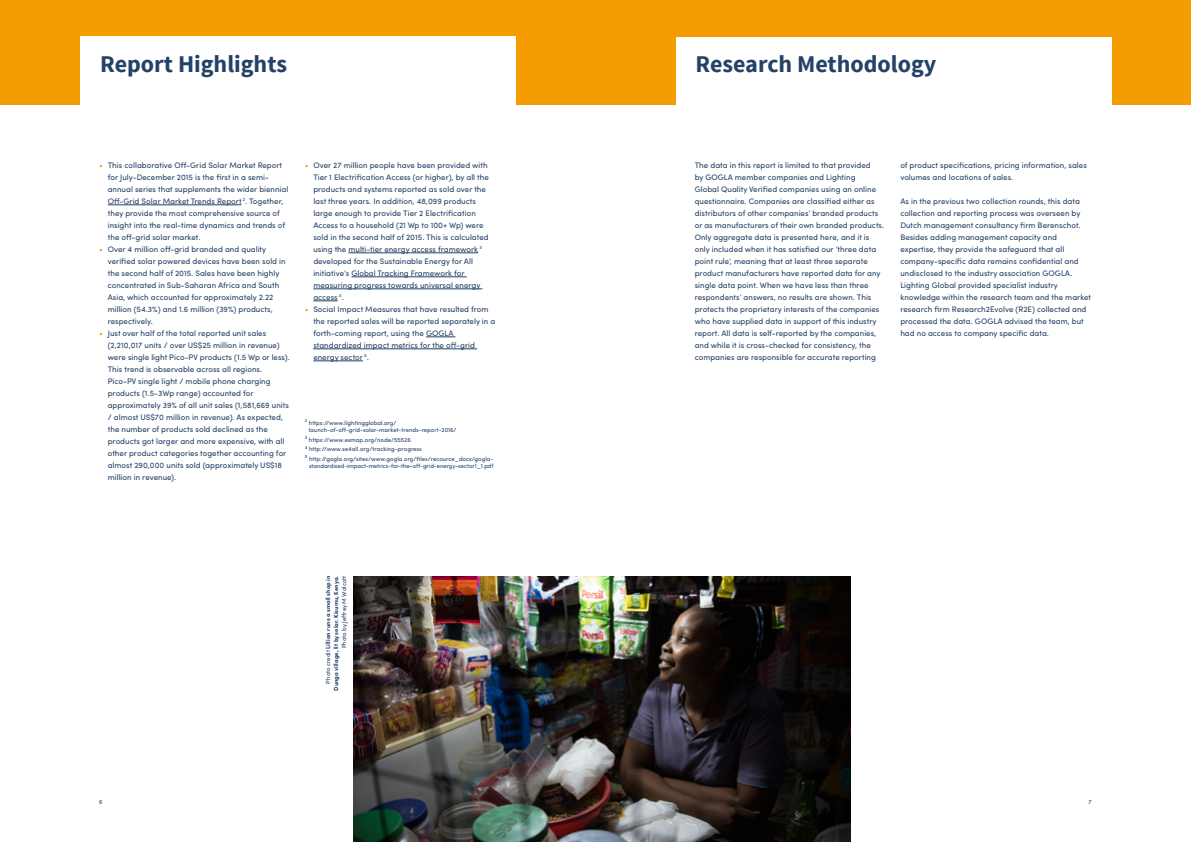
<style>
.page{position:relative;width:1191px;height:842px;background:#fff}
.page>*{position:absolute;margin:0;border:0;box-sizing:border-box;transform-origin:0 0}
.t1{font:700 24px "Source Sans Pro";color:#244167}
.Text{font:8px/12px "Sofia Pro";color:#244167}
.Footnote_text{font:6px/7.2px "Sofia Pro";color:#244167}
.Text-2{font:700 6px/8px "Sofia Pro";color:#244167;text-align:right}
.s1{color:#f59c00}
.s2{font-style:italic}
.s3{font-weight:400}
</style>
<div class="page">
<div style="left:0;top:0;width:595px;height:105px;background:#f59c00"></div>
<div style="left:595px;top:0;width:596px;height:105px;background:#f59c00"></div>
<div style="left:81px;top:36px;width:435px;height:96px;background:#fff"></div>
<div style="left:676px;top:37px;width:435px;height:96px;background:#fff"></div>
<hr style="left:348px;top:253px;width:130px;height:1px;background:#244167">
<hr style="left:351px;top:277px;width:116px;height:1px;background:#244167">
<hr style="left:313px;top:289px;width:169px;height:1px;background:#244167">
<svg style="left:313px;top:301px;width:25px;height:1px"></svg>
<svg style="left:426px;top:337px;width:29px;height:1px"></svg>
<hr style="left:313px;top:349px;width:164px;height:1px;background:#244167">
<hr style="left:313px;top:361px;width:50px;height:1px;background:#244167">
<hr style="left:108px;top:205px;width:133px;height:1px;background:#244167">
<img style="left:354px;top:576px;width:496px;height:266px">
<p class="t1" style="left:100px;top:49px;width:188px">Report Highlights</p>
<p class="Text" style="left:108px;top:159px;width:182px;text-indent:-9px"><span class="s1">•</span> This collaborative Off-Grid Solar Market Report for July-December 2015 is the first in a semi&shy;annual series that supplements the wider biennial Off-Grid Solar Market Trends Report <sup>2</sup>. Together, they provide the most comprehensive source of insight into the real-time dynamics and trends of the off-grid solar market.</p>
<p class="Text" style="left:108px;top:243px;width:179px;text-indent:-9px"><span class="s1">•</span> Over 4 million off-grid branded and quality verified solar powered devices have been sold in the second half of 2015. Sales have been highly concentrated in Sub-Saharan Africa and South Asia, which accounted for approximately 2.22 million (54.3%) and 1.6 million (39%) products, respectively.</p>
<p class="Text" style="left:108px;top:327px;width:184px;text-indent:-9px"><span class="s1">•</span> Just over half of the total reported unit sales (2,210,017 units / over US$25 million in revenue) were single light Pico-PV products (1.5 Wp or less).<br>This trend is observable across all regions.<br>Pico-PV single light / mobile phone charging products (1.5-3Wp range) accounted for approximately 39% of all unit sales (1,581,669 units / almost US$70 million in revenue). As expected, the number of products sold declined as the products got larger and more expensive, with all other product categories together accounting for almost 290,000 units sold (approximately US$18 million in revenue).</p>
<p class="Text" style="left:313px;top:159px;width:177px;text-indent:-9px"><span class="s1">•</span> Over 27 million people have been provided with Tier 1 Electrification Access (or higher), by all the products and systems reported as sold over the last three years. In addition, 48,099 products large enough to provide Tier 2 Electrification Access to a household (21 Wp to 100+ Wp) were sold in the second half of 2015. This is calculated using the multi-tier energy access framework <sup>3 </sup>developed for the Sustainable Energy for All initiative’s Global Tracking Framework for measuring progress towards universal energy access <sup>4</sup>.</p>
<p class="Text" style="left:313px;top:303px;width:183px;text-indent:-9px"><span class="s1">•</span> Social Impact Measures that have resulted from the reported sales will be reported separately in a forth-coming report, using the GOGLA standardized impact metrics for the off-grid energy sector <sup>5</sup><span class="s2">.</span></p>
<p class="Footnote_text" style="left:309px;top:419px;width:149px;text-indent:-4px"><sup>2</sup> https://www.lightingglobal.org/ launch-of-off-grid-solar-market-trends-report-2016/</p>
<p class="Footnote_text" style="left:305px;top:435px;width:107px"><sup>3</sup> https://www.esmap.org/node/55526</p>
<p class="Footnote_text" style="left:305px;top:445px;width:119px"><sup>4</sup> http://www.se4all.org/tracking-progress</p>
<p class="Footnote_text" style="left:305px;top:455px;width:190px;text-align:right"><sup>5</sup> http://gogla.org/sites/www.gogla.org/files/recource_docs/gogla&shy;standardised-impact-metrics-for-the-off-grid-energy-sector1_1.pdf</p>
<p class="Text-2" style="left:324px;top:690px;width:116px;rotate:-90deg"><span class="s3">Photo credit</span> Lillian runs a small shop in<br>Dunga village, lit by solar. Kisumu, Kenya.<br><span class="s3">Photo by Jeffrey M Walcott</span></p>
<p class="t1" style="left:695px;top:49px;width:242px">Research Methodology</p>
<p class="Text" style="left:694px;top:159px;width:191px">The data in this report is limited to that provided<br>by GOGLA member companies and Lighting<br>Global Quality Verified companies using an online questionnaire. Companies are classified either as distributors of other companies’ branded products or as manufacturers of their own branded products.<br>Only aggregate data is presented here, and it is only included when it has satisfied our ‘three data point rule’, meaning that at least three separate product manufacturers have reported data for any single data point. When we have less than three respondents’ answers, no results are shown. This protects the proprietary interests of the companies who have supplied data in support of this industry report. All data is self-reported by the companies, and while it is cross-checked for consistency, the companies are responsible for accurate reporting</p>
<p class="Text" style="left:900px;top:159px;width:188px">of product specifications, pricing information, sales volumes and locations of sales.</p>
<p class="Text" style="left:900px;top:195px;width:192px">As in the previous two collection rounds, this data collection and reporting process was overseen by Dutch management consultancy firm Berenschot.<br>Besides adding management capacity and expertise, they provide the safeguard that all company-specific data remains confidential and undisclosed to the industry association GOGLA.<br>Lighting Global provided specialist industry knowledge within the research team and the market research firm Research2Evolve (R2E) collected and processed the data. GOGLA advised the team, but had no access to company specific data.</p>
<p class="Footnote_text" style="left:99px;top:798px;width:5px">6</p>
<p class="Footnote_text" style="left:1088px;top:798px;width:5px">7</p>
</div>
